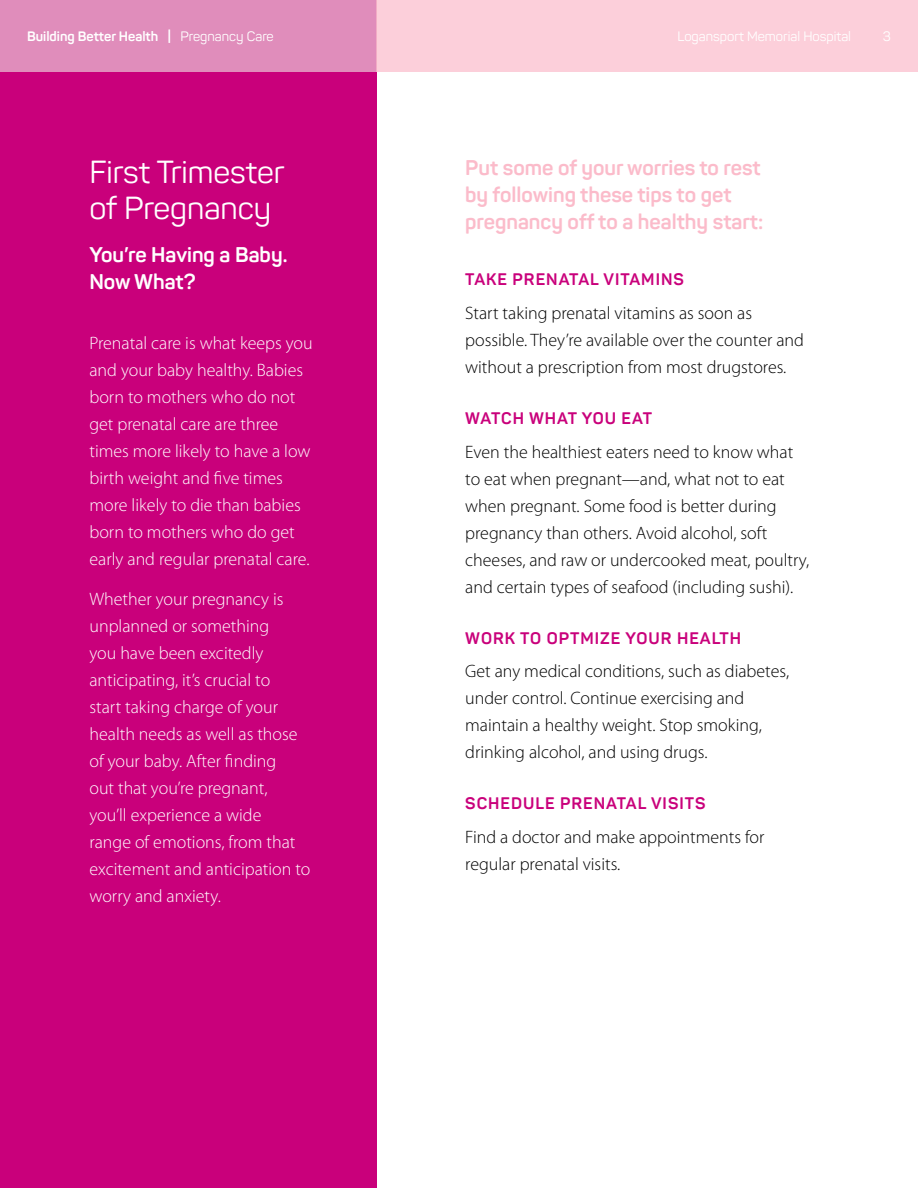
<style>
.page{position:relative;width:918px;height:1188px;background:#fff}
.page>*{position:absolute;margin:0;border:0;box-sizing:border-box;transform-origin:0 0}
.t1{font:31.5px/36px "Panton";color:#fff}
.t2{font:700 21px/27px "Panton";color:#fbbbca}
.t3{font:700 21px/27px "Panton";color:#fff}
.t4{font:300 18px/27px "Myriad Pro";color:#000}
.t5{font:300 18px/27px "Myriad Pro";color:#fff}
.t6{font:700 16.5px "Panton";letter-spacing:.06em;color:#c9007b}
.t7{font:700 13.5px "Panton";color:#fff}
.t8{font:13.5px "Panton";color:#fff}
.s1{font-weight:400}
</style>
<div class="page">
<div style="left:0;top:0;width:376px;height:1188px;background:#c9007b"></div>
<div style="left:0;top:0;width:376px;height:71px;background:#e08dbb"></div>
<div style="left:376px;top:0;width:542px;height:71px;background:#fccfda"></div>
<p class="t7" style="left:27px;top:28px;width:248px">Building Better Health | <span class="s1">Pregnancy Care</span></p>
<p class="t8" style="left:678px;top:28px;width:175px">Logansport Memorial Hospital</p>
<p class="t8" style="left:883px;top:28px;width:10px">3</p>
<h1 class="t1" style="left:89px;top:154px;width:197px">First Trimester of Pregnancy</h1>
<p class="t3" style="left:89px;top:241px;width:199px">You’re Having a Baby.<br>Now What?</p>
<p class="t5" style="left:89px;top:330px;width:225px">Prenatal care is what keeps you and your baby healthy. Babies born to mothers who do not get prenatal care are three times more likely to have a low birth weight and five times more likely to die than babies born to mothers who do get early and regular prenatal care.</p>
<p class="t5" style="left:89px;top:586px;width:222px">Whether your pregnancy is unplanned or something<br>you have been excitedly anticipating, it’s crucial to<br>start taking charge of your health needs as well as those of your baby. After finding<br>out that you’re pregnant,<br>you’ll experience a wide<br>range of emotions, from that excitement and anticipation to worry and anxiety.</p>
<p class="t2" style="left:465px;top:154px;width:300px">Put some of your worries to rest by following these tips to get pregnancy off to a healthy start:</p>
<p class="t6" style="left:465px;top:269px;width:220px">TAKE PRENATAL VITAMINS</p>
<p class="t4" style="left:465px;top:300px;width:340px">Start taking prenatal vitamins as soon as possible. They’re available over the counter and without a prescription from most drugstores.</p>
<p class="t6" style="left:465px;top:408px;width:188px">WATCH WHAT YOU EAT</p>
<p class="t4" style="left:465px;top:438px;width:346px">Even the healthiest eaters need to know what to eat when pregnant—and, what not to eat when pregnant. Some food is better during pregnancy than others. Avoid alcohol, soft cheeses, and raw or undercooked meat, poultry, and certain types of seafood (including sushi).</p>
<p class="t6" style="left:465px;top:627px;width:277px">WORK TO OPTMIZE YOUR HEALTH</p>
<p class="t4" style="left:465px;top:658px;width:325px">Get any medical conditions, such as diabetes, under control. Continue exercising and maintain a healthy weight. Stop smoking, drinking alcohol, and using drugs.</p>
<p class="t6" style="left:465px;top:793px;width:242px">SCHEDULE PRENATAL VISITS</p>
<p class="t4" style="left:465px;top:824px;width:301px">Find a doctor and make appointments for regular prenatal visits.</p>
</div>
